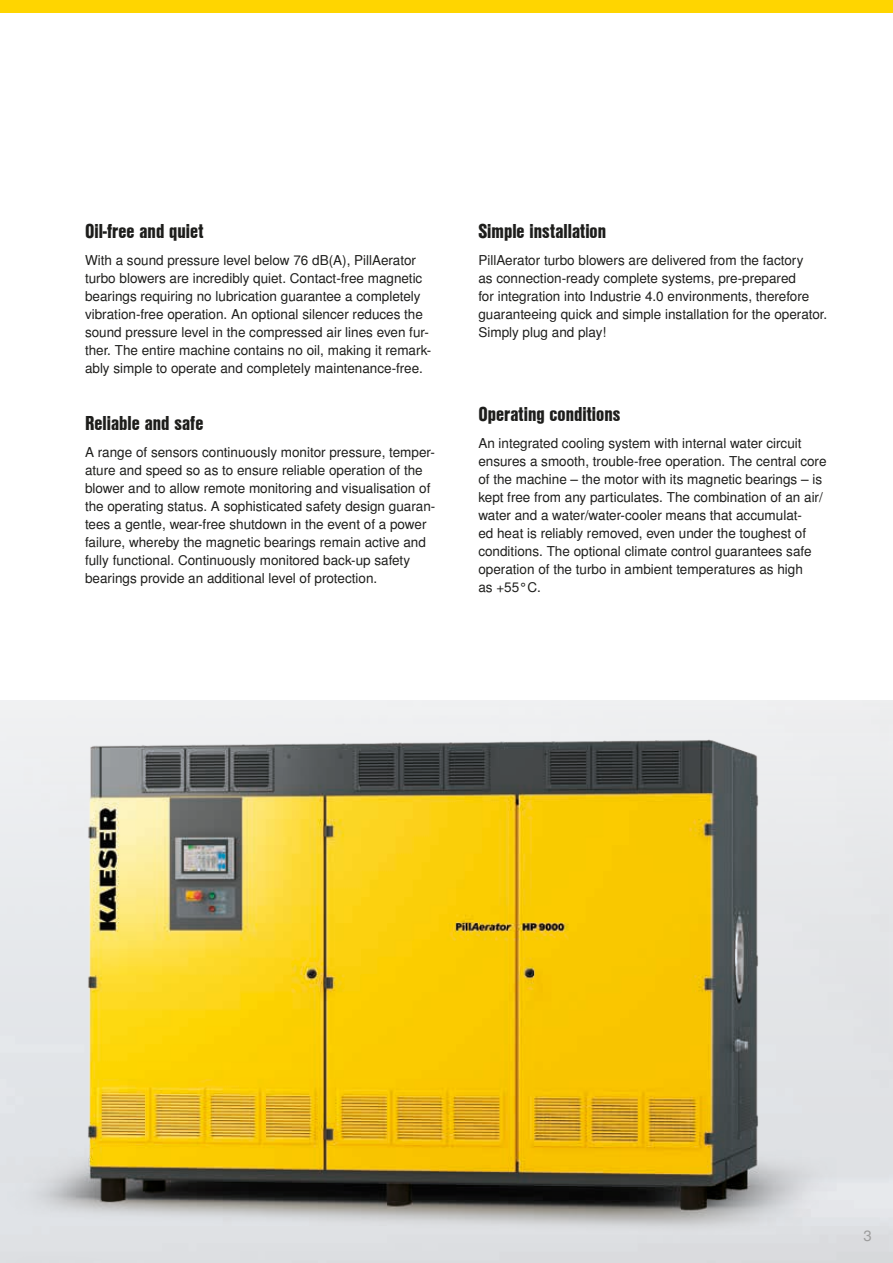
<style>
.page{position:relative;width:893px;height:1263px;background:#fff}
.page>*{position:absolute;margin:0;border:0;box-sizing:border-box;transform-origin:0 0}
.t1{font:19.5px "Nimbus San L Bla Con";color:#1d1d1b}
.t2{font:15px "Nimbus San L";color:#9d9d9d}
.t3{font:13.5px/18px "Nimbus San L";color:#1d1d1b}
</style>
<div class="page">
<img style="left:0;top:700px;width:893px;height:563px">
<div style="left:0;top:0;width:893px;height:13px;background:#ffd500"></div>
<h1 class="t1" style="left:85px;top:217px;width:120px">Oil-free and quiet</h1>
<p class="t3" style="left:85px;top:252px;width:348px">With a sound pressure level below 76 dB(A), PillAerator turbo blowers are incredibly quiet. Contact-free magnetic bearings requiring no lubrication guarantee a completely vibration-free operation. An optional silencer reduces the sound pressure level in the compressed air lines even fur&shy;ther. The entire machine contains no oil, making it remark&shy;ably simple to operate and completely maintenance-free.</p>
<h1 class="t1" style="left:85px;top:409px;width:120px">Reliable and safe</h1>
<p class="t3" style="left:85px;top:444px;width:352px">A range of sensors continuously monitor pressure, temper&shy;ature and speed so as to ensure reliable operation of the blower and to allow remote monitoring and visualisation of the operating status. A sophisticated safety design guaran&shy;tees a gentle, wear-free shutdown in the event of a power failure, whereby the magnetic bearings remain active and fully functional. Continuously monitored back-up safety bearings provide an additional level of protection.</p>
<h1 class="t1" style="left:478px;top:217px;width:129px">Simple installation</h1>
<p class="t3" style="left:478px;top:252px;width:350px">PillAerator turbo blowers are delivered from the factory<br>as connection-ready complete systems, pre-prepared<br>for integration into Industrie 4.0 environments, therefore guaranteeing quick and simple installation for the operator.<br>Simply plug and play!</p>
<h1 class="t1" style="left:478px;top:400px;width:143px">Operating conditions</h1>
<p class="t3" style="left:478px;top:435px;width:350px">An integrated cooling system with internal water circuit ensures a smooth, trouble-free operation. The central core of the machine – the motor with its magnetic bearings – is kept free from any particulates. The combination of an air/ water and a water/water-cooler means that accumulat-<br>ed heat is reliably removed, even under the toughest of conditions. The optional climate control guarantees safe operation of the turbo in ambient temperatures as high<br>as +55°C.</p>
<p class="t2" style="left:863px;top:1226px;width:10px">3</p>
</div>
